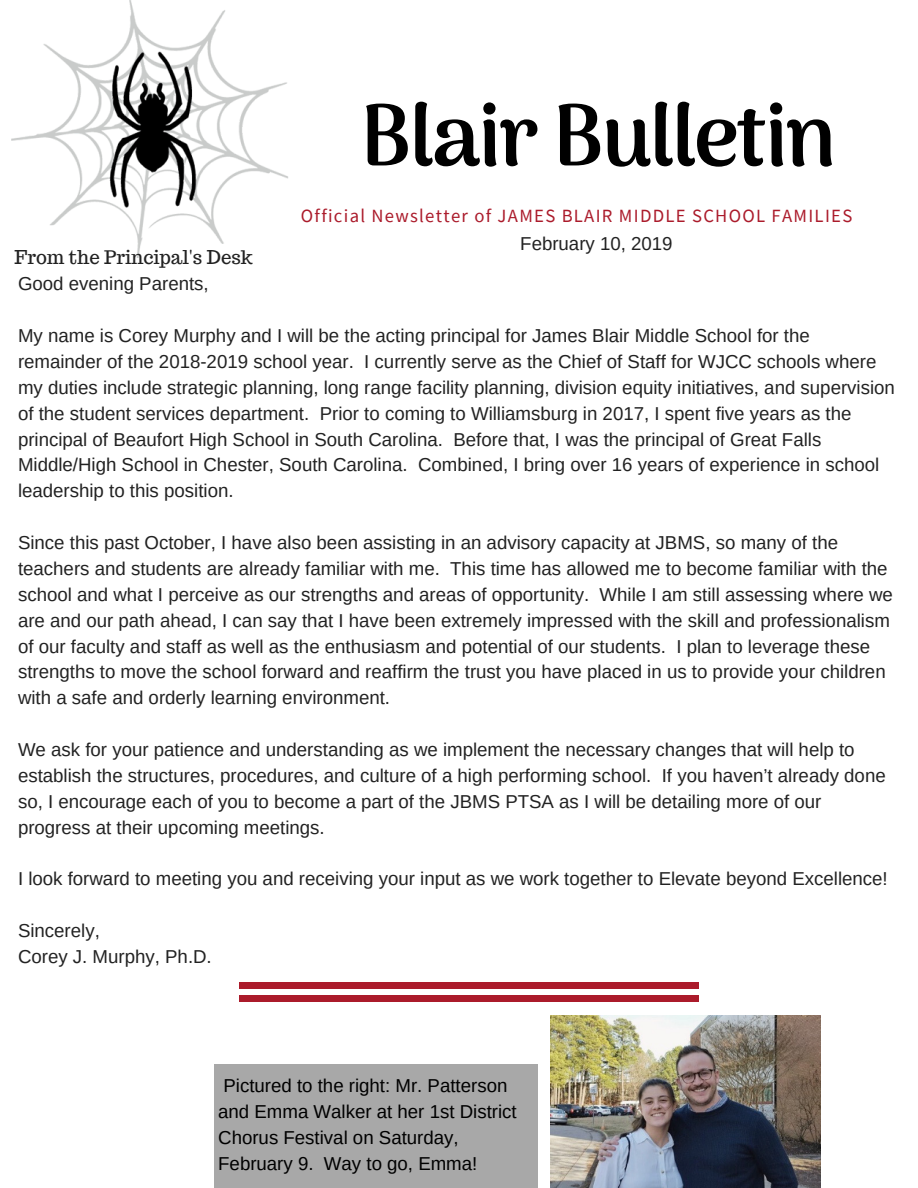
<style>
.page{position:relative;width:918px;height:1188px;background:#fff}
.page>*{position:absolute;margin:0;border:0;box-sizing:border-box;transform-origin:0 0}
.t1{font:800 87.15px "Arima Madurai";letter-spacing:-.03em;color:#000}
.t2{font:18.75px/25.8px "Arimo";color:#222}
.t3{font:18.75px/25.8px "Arimo";color:#000}
.t4{font:18.75px "Source Sans Pro";letter-spacing:.07em;color:#ab1b2b}
.t5{font:18.75px "Trocchi";color:#222}
</style>
<div class="page">
<img style="left:11px;top:0;width:277px;height:258px">
<img style="left:550px;top:1016px;width:270px;height:172px">
<div style="left:214px;top:1064px;width:324px;height:124px;background:#a8a8a8"></div>
<div style="left:239px;top:982px;width:459px;height:7px;background:#ab1b2b"></div>
<div style="left:239px;top:995px;width:459px;height:7px;background:#ab1b2b"></div>
<h1 class="t1" style="left:360px;top:84px;width:478px">Blair Bulletin</h1>
<p class="t4" style="left:301px;top:203px;width:553px">Official Newsletter of JAMES BLAIR MIDDLE SCHOOL FAMILIES</p>
<p class="t2" style="left:520px;top:230px;width:154px">February 10, 2019</p>
<p class="t5" style="left:15px;top:245px;width:240px">From the Principal's Desk</p>
<p class="t2" style="left:18px;top:271px;width:192px">Good evening Parents,</p>
<p class="t2" style="left:18px;top:323px;width:878px">My name is Corey Murphy and I will be the acting principal for James Blair Middle School for the remainder of the 2018-2019 school year. I currently serve as the Chief of Staff for WJCC schools where my duties include strategic planning, long range facility planning, division equity initiatives, and supervision of the student services department. Prior to coming to Williamsburg in 2017, I spent five years as the principal of Beaufort High School in South Carolina. Before that, I was the principal of Great Falls Middle/High School in Chester, South Carolina. Combined, I bring over 16 years of experience in school leadership to this position.</p>
<p class="t2" style="left:18px;top:530px;width:876px">Since this past October, I have also been assisting in an advisory capacity at JBMS, so many of the teachers and students are already familiar with me. This time has allowed me to become familiar with the school and what I perceive as our strengths and areas of opportunity. While I am still assessing where we are and our path ahead, I can say that I have been extremely impressed with the skill and professionalism of our faculty and staff as well as the enthusiasm and potential of our students. I plan to leverage these strengths to move the school forward and reaffirm the trust you have placed in us to provide your children with a safe and orderly learning environment.</p>
<p class="t2" style="left:18px;top:737px;width:869px">We ask for your patience and understanding as we implement the necessary changes that will help to establish the structures, procedures, and culture of a high performing school. If you haven’t already done so, I encourage each of you to become a part of the JBMS PTSA as I will be detailing more of our progress at their upcoming meetings.</p>
<p class="t2" style="left:18px;top:866px;width:871px">I look forward to meeting you and receiving your input as we work together to Elevate beyond Excellence!</p>
<p class="t2" style="left:18px;top:918px;width:195px">Sincerely,<br>Corey J. Murphy, Ph.D.</p>
<p class="t3" style="left:218px;top:1073px;width:300px">Pictured to the right: Mr. Patterson and Emma Walker at her 1st District<br>Chorus Festival on Saturday,<br>February 9. Way to go, Emma!</p>
</div>
